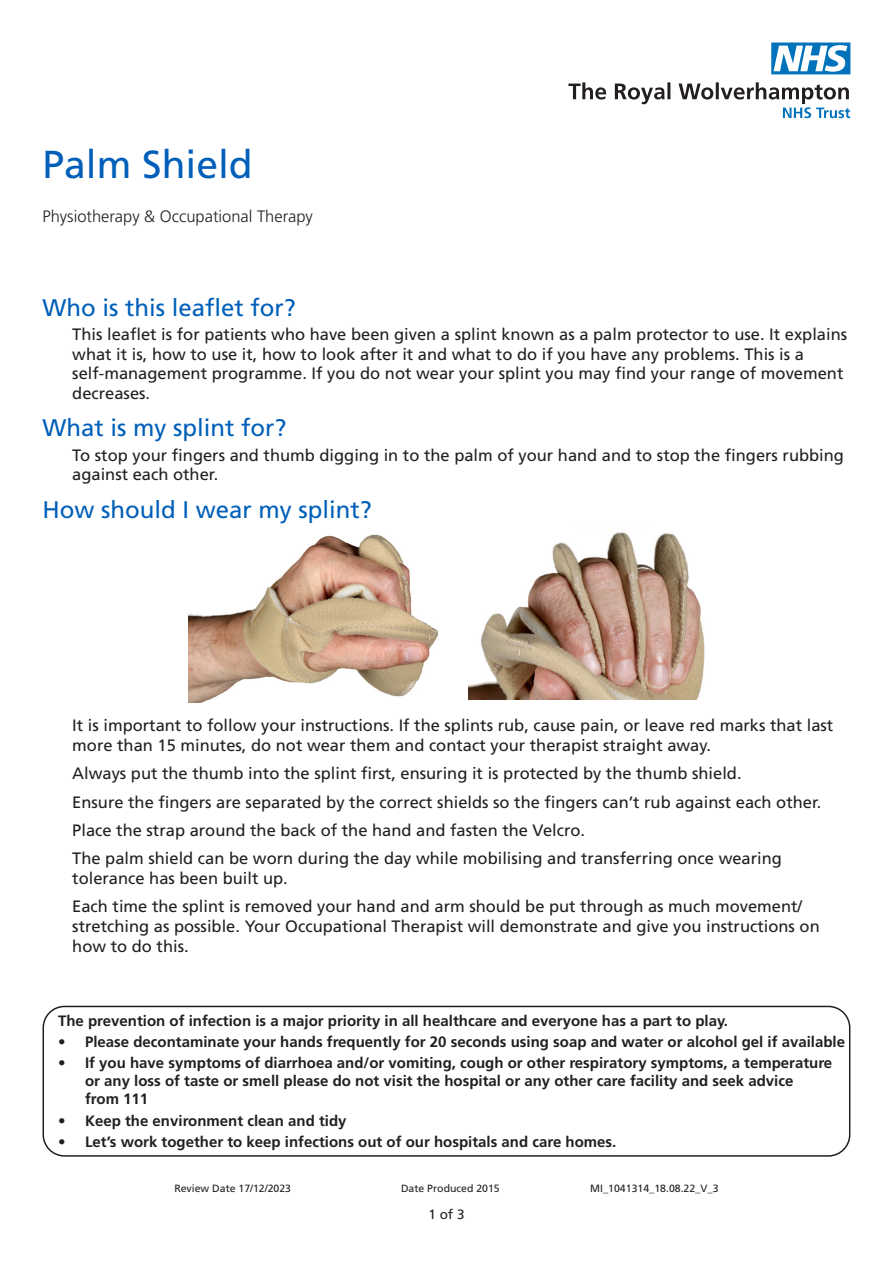
<style>
.page{position:relative;width:893px;height:1263px;background:#fff}
.page>*{position:absolute;margin:0;border:0;box-sizing:border-box;transform-origin:0 0}
.Main_Leaflet_Title{font:39px "Frutiger LT Std";color:#005fb9}
.t1{font:24px "Frutiger LT Std";color:#005fb9}
.Body{font:16.5px/19.8px "Frutiger LT Std";color:#231f20}
.Department_Name{font:300 16.5px "Frutiger LT Std";color:#231f20}
.t2{font:700 15px/18px "Frutiger LT Std";color:#231f20}
.t3{font:13.5px "Frutiger LT Std";color:#231f20}
.t4{font:10.5px "Frutiger LT Std";color:#231f20}
</style>
<div class="page">
<div style="left:43px;top:1006px;width:807px;height:151px;border:2px solid #231f20;border-radius:21px"></div>
<svg style="left:568px;top:82px;width:282px;height:36px"></svg>
<svg style="left:771px;top:43px;width:79px;height:31px"></svg>
<img style="left:189px;top:534px;width:250px;height:169px">
<img style="left:469px;top:532px;width:235px;height:168px">
<p class="Main_Leaflet_Title" style="left:43px;top:142px;width:212px">Palm Shield</p>
<p class="Department_Name" style="left:43px;top:207px;width:272px">Physiotherapy &amp; Occupational Therapy</p>
<p class="t1" style="left:43px;top:293px;width:255px">Who is this leaflet for?</p>
<p class="Body" style="left:72px;top:324px;width:776px">This leaflet is for patients who have been given a splint known as a palm protector to use. It explains what it is, how to use it, how to look after it and what to do if you have any problems. This is a self-management programme. If you do not wear your splint you may find your range of movement decreases.</p>
<p class="t1" style="left:43px;top:414px;width:246px">What is my splint for?</p>
<p class="Body" style="left:72px;top:445px;width:773px">To stop your fingers and thumb digging in to the palm of your hand and to stop the fingers rubbing against each other.</p>
<p class="t1" style="left:43px;top:495px;width:331px">How should I wear my splint?</p>
<p class="Body" style="left:72px;top:716px;width:763px">It is important to follow your instructions. If the splints rub, cause pain, or leave red marks that last more than 15 minutes, do not wear them and contact your therapist straight away.</p>
<p class="Body" style="left:72px;top:764px;width:671px">Always put the thumb into the splint first, ensuring it is protected by the thumb shield.</p>
<p class="Body" style="left:72px;top:792px;width:751px">Ensure the fingers are separated by the correct shields so the fingers can’t rub against each other.</p>
<p class="Body" style="left:72px;top:820px;width:514px">Place the strap around the back of the hand and fasten the Velcro.</p>
<p class="Body" style="left:72px;top:849px;width:711px">The palm shield can be worn during the day while mobilising and transferring once wearing tolerance has been built up.</p>
<p class="Body" style="left:72px;top:897px;width:749px">Each time the splint is removed your hand and arm should be put through as much movement/ stretching as possible. Your Occupational Therapist will demonstrate and give you instructions on how to do this.</p>
<p class="t2" style="left:58px;top:1012px;width:671px">The prevention of infection is a major priority in all healthcare and everyone has a part to play.</p>
<p class="t2" style="left:58px;top:1033px;width:788px">• Please decontaminate your hands frequently for 20 seconds using soap and water or alcohol gel if available</p>
<p class="t2" style="left:85px;top:1054px;width:749px;text-indent:-27px">• If you have symptoms of diarrhoea and/or vomiting, cough or other respiratory symptoms, a temperature or any loss of taste or smell please do not visit the hospital or any other care facility and seek advice<br>from 111</p>
<p class="t2" style="left:58px;top:1111px;width:290px">• Keep the environment clean and tidy</p>
<p class="t2" style="left:58px;top:1133px;width:560px">• Let’s work together to keep infections out of our hospitals and care homes.</p>
<p class="t4" style="left:174px;top:1182px;width:118px">Review Date 17/12/2023</p>
<p class="t4" style="left:401px;top:1182px;width:100px">Date Produced 2015</p>
<p class="t4" style="left:590px;top:1182px;width:130px">MI_1041314_18.08.22_V_3</p>
<p class="t3" style="left:428px;top:1206px;width:38px">1 of 3</p>
</div>
